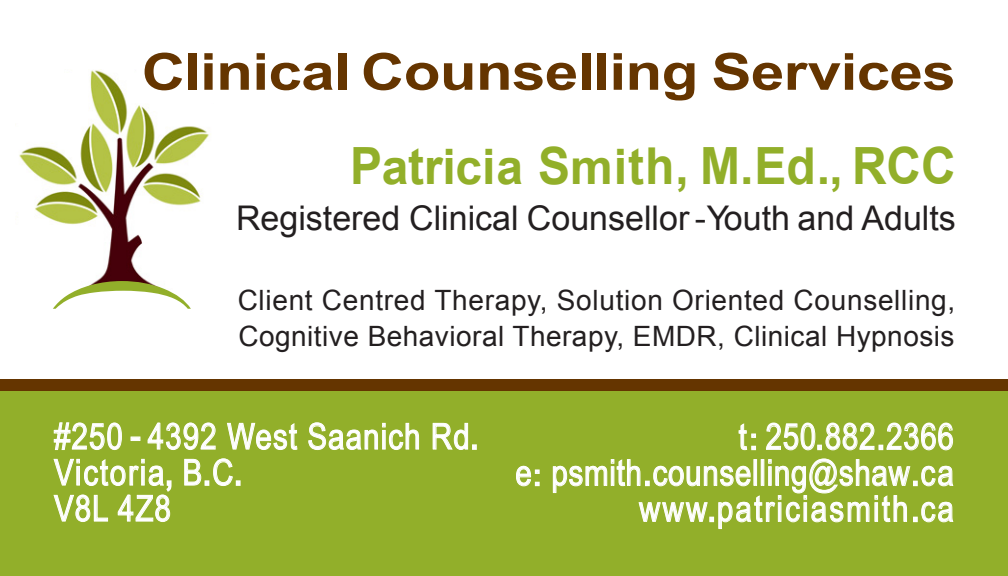
<style>
.page{position:relative;width:1008px;height:576px;background:#fff}
.page>*{position:absolute;margin:0;border:0;box-sizing:border-box;transform-origin:0 0}
.t1{font:152px "Times New Roman";color:#92af2a;scale:.68 1}
.t2{font:700 51.2px "Arial";letter-spacing:-.01em;color:#653500;scale:1.18 1}
.t3{font:700 48px "Arial";color:#92af2a}
.t4{font:36px "Arial Narrow";letter-spacing:.03em;color:#fff}
.t5{font:36px "Arial Narrow";letter-spacing:.06em;color:#fff}
.t6{font:36px/36px "Arial Narrow";letter-spacing:.05em;color:#fff}
.t7{font:34px "Arial";color:#231f20}
.t8{font:28px "Arial";letter-spacing:.025em;color:#231f20}
.s1{font-size:51.2px}
.s2{font-size:50.8px}
.s3{font-size:48.8px}
.s4{font-size:40px}
.s5{font-size:29.2px}
</style>
<div class="page">
<div style="left:0;top:384px;width:1008px;height:192px;background:#92af2a"></div>
<svg style="left:54px;top:422px;width:68px;height:28px"></svg>
<svg style="left:131px;top:437px;width:9px;height:4px"></svg>
<svg style="left:147px;top:423px;width:69px;height:27px"></svg>
<svg style="left:227px;top:422px;width:71px;height:28px"></svg>
<svg style="left:308px;top:422px;width:111px;height:28px"></svg>
<svg style="left:433px;top:423px;width:44px;height:27px"></svg>
<svg style="left:184px;top:458px;width:57px;height:28px"></svg>
<svg style="left:53px;top:458px;width:119px;height:64px"></svg>
<svg style="left:738px;top:423px;width:18px;height:27px"></svg>
<svg style="left:766px;top:423px;width:187px;height:28px"></svg>
<svg style="left:516px;top:466px;width:24px;height:21px"></svg>
<svg style="left:553px;top:458px;width:401px;height:71px"></svg>
<div style="left:0;top:379px;width:1008px;height:12px;background:#653500"></div>
<img style="left:19px;top:70px;width:190px;height:219px">
<div style="left:0;top:61px;width:64px;height:61px;background:#fff"></div>
<div style="left:0;top:225px;width:75px;height:84px;background:#fff"></div>
<div style="left:175px;top:248px;width:82px;height:91px;background:#fff"></div>
<div style="left:138px;top:42px;width:83px;height:61px;background:#fff"></div>
<p class="t2" style="left:142px;top:38px;width:691px">Clinical Counselling Services</p>
<p class="t1" style="left:238px;top:277px;width:52px;rotate:90deg">(</p>
<p class="t3" style="left:350px;top:136px;width:607px"><span class="s1">P</span>a<span class="s2">t</span><span class="s3">ri</span>c<span class="s3">i</span>a <span class="s1">S</span>m<span class="s3">i</span><span class="s2">th</span>, <span class="s1">M</span>.<span class="s1">E</span><span class="s2">d</span>., <span class="s1">RCC</span></p>
<p class="t7" style="left:236px;top:196px;width:721px">Registered Clinical Counsellor -Youth and Adults</p>
<p class="t8" style="left:238px;top:282px;width:719px">Client Centred Therapy, Solution Oriented Counselling,</p>
<p class="t8" style="left:238px;top:318px;width:718px">Cognitive Behavioral Therapy, EMDR, Clinical Hypnosis</p>
<p class="t4" style="left:54px;top:410px;width:426px">#250 <span class="s4">-</span> 4392 West Saanich Rd<span class="s4">.</span></p>
<p class="t6" style="left:54px;top:453px;width:190px">Victoria<span class="s4">,</span> B<span class="s4">.</span>C<span class="s4">.<br></span>V8L 4Z8</p>
<p class="t4" style="left:739px;top:410px;width:217px">t<span class="s5">:</span> 250<span class="s4">.</span>882<span class="s4">.</span>2366</p>
<p class="t4" style="left:515px;top:446px;width:440px">e<span class="s5">:</span> psmith<span class="s4">.</span>counselling@shaw<span class="s4">.</span>ca</p>
<p class="t5" style="left:639px;top:482px;width:316px">www<span class="s4">.</span>patriciasmith<span class="s4">.</span>ca</p>
</div>
